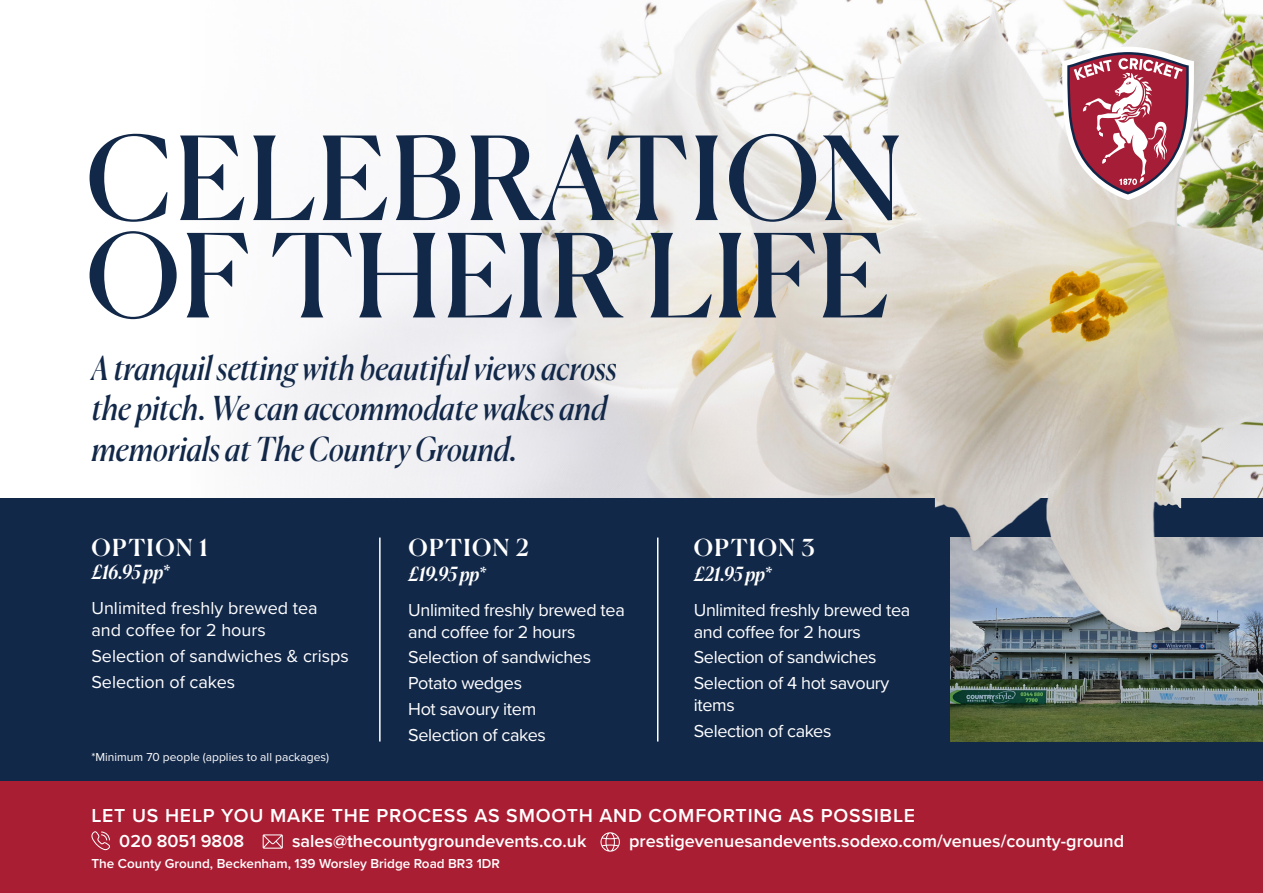
<style>
.page{position:relative;width:1263px;height:893px;background:#fff}
.page>*{position:absolute;margin:0;border:0;box-sizing:border-box;transform-origin:0 0}
.t1{font:115.5px/97.4px "Canela";letter-spacing:.01em;color:#122849}
.t2{font:italic 33px/40.5px "Canela";color:#122849}
.t3{font:500 23.4px "Canela";letter-spacing:.06em;color:#fff}
.t4{font:600 19.5px "Proxima Nova";letter-spacing:.04em;color:#fff}
.t5{font:italic 500 19.5px "Canela";letter-spacing:-.005em;color:#fff}
.t6{font:18px/25.8px "Proxima Nova";letter-spacing:-.02em;color:#fff}
.t7{font:600 18px "Proxima Nova";color:#fff}
.t8{font:18px/21.6px "Proxima Nova";color:#fff}
.t9{font:600 13.5px "Proxima Nova";color:#fff}
.t10{font:12px "Proxima Nova";color:#fff}
</style>
<div class="page">
<img style="left:261px;top:0;width:1002px;height:498px">
<div style="left:0;top:498px;width:1263px;height:283px;background:#122849"></div>
<div style="left:0;top:781px;width:1263px;height:112px;background:#aa1e34"></div>
<svg style="left:91px;top:831px;width:19px;height:19px"></svg>
<svg style="left:263px;top:834px;width:20px;height:15px"></svg>
<svg style="left:600px;top:832px;width:20px;height:20px"></svg>
<svg style="left:1062px;top:47px;width:132px;height:153px"></svg>
<hr style="left:379px;top:538px;width:2px;height:203px;background:#fff">
<hr style="left:657px;top:538px;width:1px;height:203px;background:#fff">
<img style="left:950px;top:538px;width:313px;height:203px">
<img style="left:935px;top:491px;width:246px;height:149px">
<h1 class="t1" style="left:86px;top:121px;width:817px">CELEBRATION<br>OF THEIR LIFE</h1>
<h2 class="t2" style="left:91px;top:345px;width:527px">A tranquil setting with beautiful views across the pitch. We can accommodate wakes and memorials at The Country Ground.</h2>
<p class="t3" style="left:92px;top:529px;width:118px">OPTION 1</p>
<p class="t5" style="left:91px;top:557px;width:79px">£16.95 pp*</p>
<p class="t8" style="left:91px;top:597px;width:228px">Unlimited freshly brewed tea and coffee for 2 hours</p>
<p class="t8" style="left:91px;top:642px;width:259px;line-height:25.8px">Selection of sandwiches &amp; crisps<br>Selection of cakes</p>
<p class="t10" style="left:91px;top:748px;width:239px">*Minimum 70 people (applies to all packages)</p>
<p class="t3" style="left:408px;top:529px;width:122px">OPTION 2</p>
<p class="t5" style="left:408px;top:559px;width:79px">£19.95 pp*</p>
<p class="t6" style="left:408px;top:598px;width:218px;line-height:21.6px">Unlimited freshly brewed tea and coffee for 2 hours</p>
<p class="t6" style="left:408px;top:644px;width:184px">Selection of sandwiches<br>Potato wedges<br>Hot savoury item<br>Selection of cakes</p>
<p class="t3" style="left:694px;top:529px;width:122px">OPTION 3</p>
<p class="t5" style="left:694px;top:559px;width:79px">£21.95 pp*</p>
<p class="t6" style="left:694px;top:598px;width:218px;line-height:21.6px">Unlimited freshly brewed tea and coffee for 2 hours</p>
<p class="t6" style="left:694px;top:644px;width:197px">Selection of sandwiches<br>Selection of 4 hot savoury</p>
<p class="t6" style="left:694px;top:691px;width:139px">items<br>Selection of cakes</p>
<p class="t4" style="left:91px;top:800px;width:825px">LET US HELP YOU MAKE THE PROCESS AS SMOOTH AND COMFORTING AS POSSIBLE</p>
<p class="t7" style="left:119px;top:828px;width:126px">020 8051 9808</p>
<p class="t7" style="left:292px;top:828px;width:296px">sales@thecountygroundevents.co.uk</p>
<p class="t7" style="left:629px;top:828px;width:496px">prestigevenuesandevents.sodexo.com/venues/county-ground</p>
<p class="t9" style="left:91px;top:853px;width:410px">The County Ground, Beckenham, 139 Worsley Bridge Road BR3 1DR</p>
</div>
